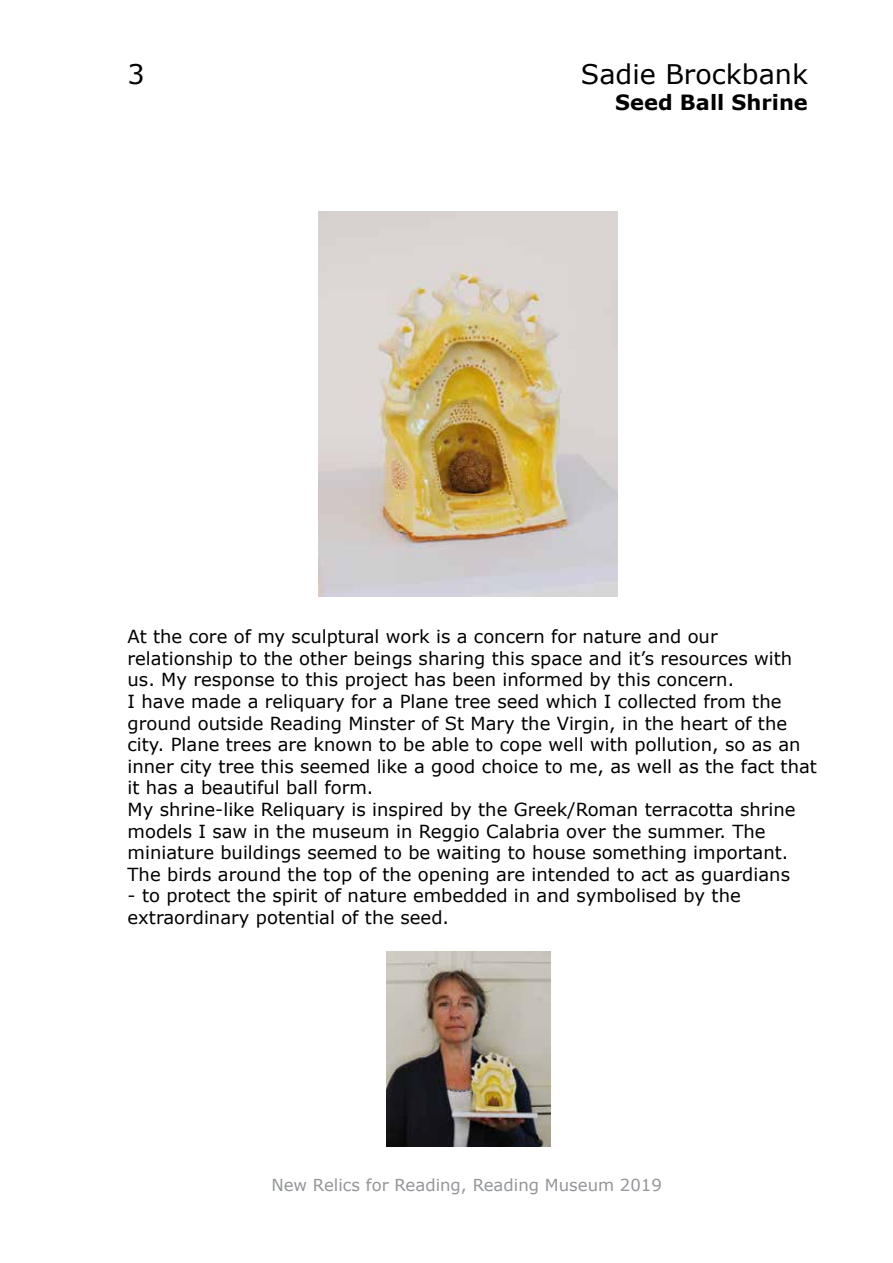
<style>
.page{position:relative;width:893px;height:1263px;background:#fff}
.page>*{position:absolute;margin:0;border:0;box-sizing:border-box;transform-origin:0 0}
.t1{font:27px "Verdana";color:#000}
.t2{font:700 21px "Verdana";color:#000}
.t3{font:18px/21.6px "Verdana";color:#000}
.t4{font:16.5px "Verdana";color:#939598}
</style>
<div class="page">
<img style="left:387px;top:951px;width:163px;height:195px">
<img style="left:318px;top:212px;width:299px;height:384px">
<h1 class="t1" style="left:128px;top:57px;width:19px">3</h1>
<h1 class="t1" style="left:581px;top:57px;width:229px">Sadie Brockbank</h1>
<p class="t2" style="left:615px;top:88px;width:194px">Seed Ball Shrine</p>
<p class="t3" style="left:128px;top:626px;width:691px">At the core of my sculptural work is a concern for nature and our relationship to the other beings sharing this space and it’s resources with us. My response to this project has been informed by this concern.<br>I have made a reliquary for a Plane tree seed which I collected from the ground outside Reading Minster of St Mary the Virgin, in the heart of the city. Plane trees are known to be able to cope well with pollution, so as an inner city tree this seemed like a good choice to me, as well as the fact that it has a beautiful ball form.<br>My shrine-like Reliquary is inspired by the Greek/Roman terracotta shrine models I saw in the museum in Reggio Calabria over the summer. The miniature buildings seemed to be waiting to house something important.<br>The birds around the top of the opening are intended to act as guardians</p>
<p class="t3" style="left:128px;top:885px;width:615px">- to protect the spirit of nature embedded in and symbolised by the extraordinary potential of the seed.</p>
<p class="t4" style="left:271px;top:1174px;width:392px">New Relics for Reading, Reading Museum 2019</p>
</div>
